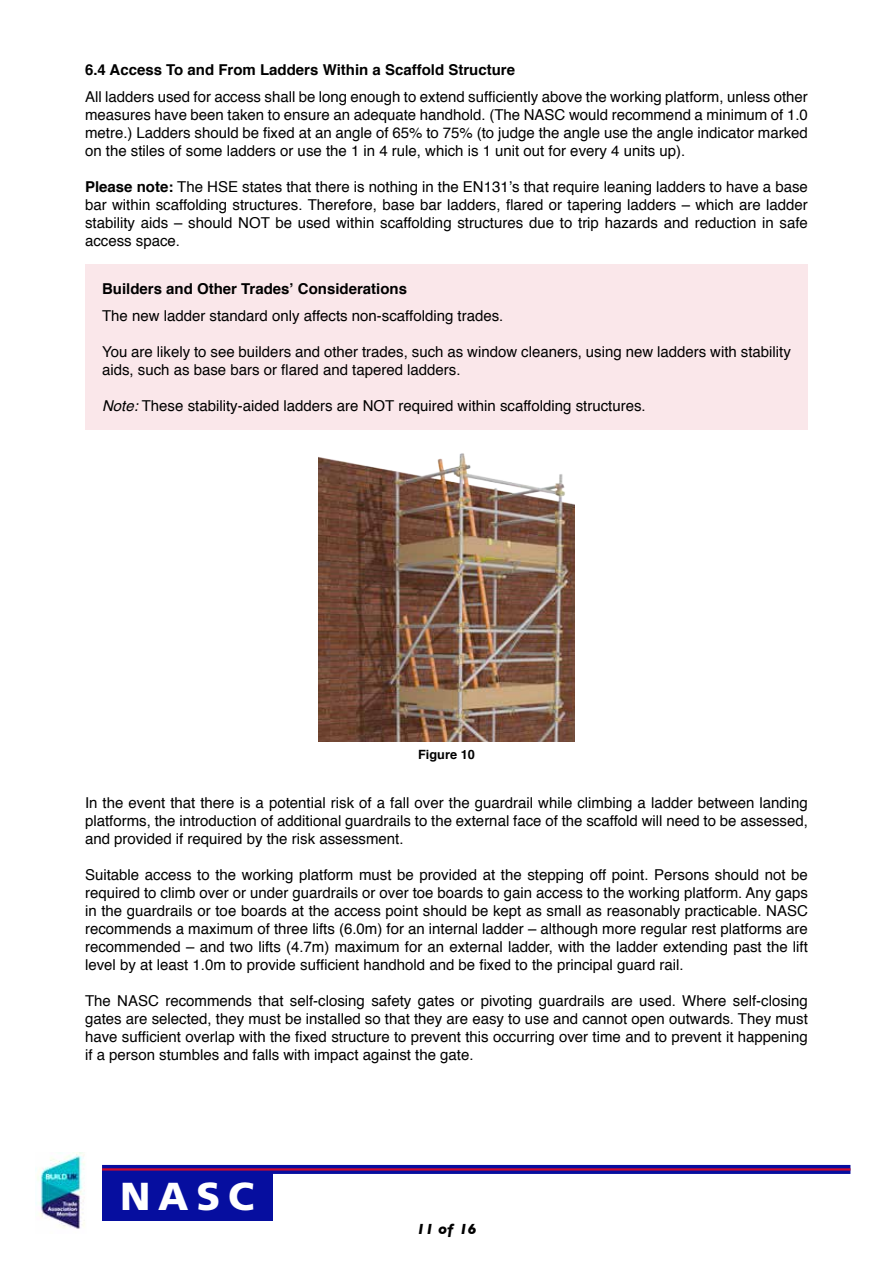
<style>
.page{position:relative;width:893px;height:1263px;background:#fff}
.page>*{position:absolute;margin:0;border:0;box-sizing:border-box;transform-origin:0 0}
.t1{font:900 39px "Frutiger";color:#fff}
.t2{font:15px/18px "Helvetica";color:#000;text-align:justify}
.t3{font:700 15px "Helvetica";color:#000}
.t4{font:italic 700 15px "Gill Sans";color:#000}
.t5{font:700 12.75px "Helvetica";color:#000}
.s1{font-weight:700}
.s2{font-style:italic}
</style>
<div class="page">
<div style="left:102px;top:1169px;width:170px;height:51px;background:#060e9f"></div>
<svg style="left:102px;top:1165px;width:748px;height:9px;background:#170f96"></svg>
<hr style="left:102px;top:1168px;width:748px;height:2px;background:#cf0a2c">
<img style="left:35px;top:1152px;width:50px;height:77px">
<div style="left:85px;top:264px;width:723px;height:166px;background:#fae7ea"></div>
<img style="left:319px;top:453px;width:255px;height:288px">
<svg style="left:757px;top:1164px;width:5px;height:5px"></svg>
<p class="t3" style="left:85px;top:58px;width:431px">6.4 Access To and From Ladders Within a Scaffold Structure</p>
<p class="t2" style="left:85px;top:88px;width:724px">All ladders used for access shall be long enough to extend sufficiently above the working platform, unless other measures have been taken to ensure an adequate handhold. (The NASC would recommend a minimum of 1.0 metre.) Ladders should be fixed at an angle of 65% to 75% (to judge the angle use the angle indicator marked on the stiles of some ladders or use the 1 in 4 rule, which is 1 unit out for every 4 units up).</p>
<p class="t2" style="left:85px;top:178px;width:724px"><span class="s1">Please note:</span> The HSE states that there is nothing in the EN131’s that require leaning ladders to have a base bar within scaffolding structures. Therefore, base bar ladders, flared or tapering ladders – which are ladder stability aids – should NOT be used within scaffolding structures due to trip hazards and reduction in safe access space.</p>
<p class="t3" style="left:102px;top:277px;width:307px">Builders and Other Trades’ Considerations</p>
<p class="t2" style="left:102px;top:307px;width:403px">The new ladder standard only affects non-scaffolding trades.</p>
<p class="t2" style="left:102px;top:343px;width:690px">You are likely to see builders and other trades, such as window cleaners, using new ladders with stability aids, such as base bars or flared and tapered ladders.</p>
<p class="t2" style="left:102px;top:397px;width:545px"><span class="s2">Note:</span> These stability-aided ladders are NOT required within scaffolding structures.</p>
<p class="t5" style="left:418px;top:745px;width:58px">Figure 10</p>
<p class="t2" style="left:85px;top:794px;width:724px">In the event that there is a potential risk of a fall over the guardrail while climbing a ladder between landing platforms, the introduction of additional guardrails to the external face of the scaffold will need to be assessed, and provided if required by the risk assessment.</p>
<p class="t2" style="left:85px;top:866px;width:724px">Suitable access to the working platform must be provided at the stepping off point. Persons should not be required to climb over or under guardrails or over toe boards to gain access to the working platform. Any gaps in the guardrails or toe boards at the access point should be kept as small as reasonably practicable. NASC recommends a maximum of three lifts (6.0m) for an internal ladder – although more regular rest platforms are recommended – and two lifts (4.7m) maximum for an external ladder, with the ladder extending past the lift level by at least 1.0m to provide sufficient handhold and be fixed to the principal guard rail.</p>
<p class="t2" style="left:85px;top:992px;width:724px">The NASC recommends that self-closing safety gates or pivoting guardrails are used. Where self-closing gates are selected, they must be installed so that they are easy to use and cannot open outwards. They must have sufficient overlap with the fixed structure to prevent this occurring over time and to prevent it happening if a person stumbles and falls with impact against the gate.</p>
<h1 class="t1" style="left:120px;top:1173px;width:135px">NASC</h1>
<p class="t4" style="left:416px;top:1220px;width:62px">11 of 16</p>
</div>
